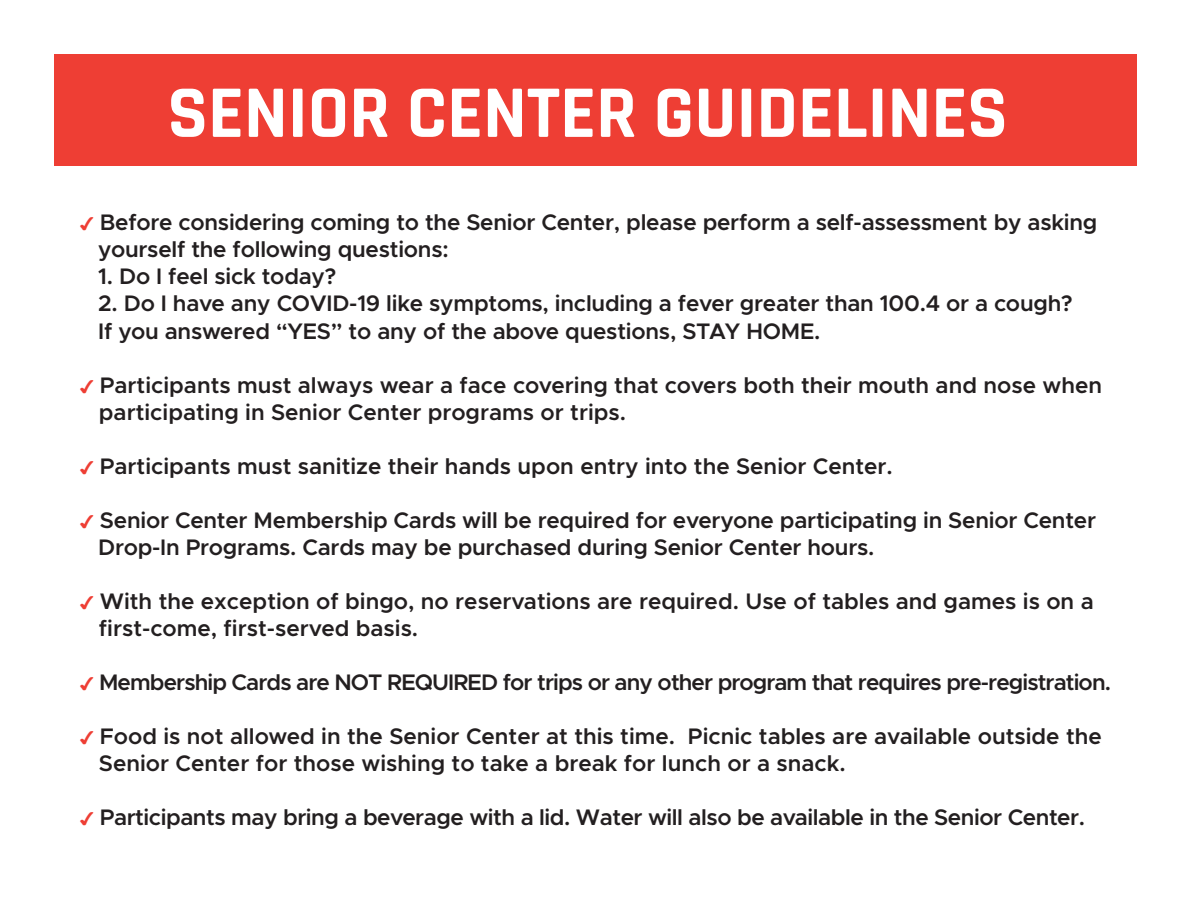
<style>
.page{position:relative;width:1188px;height:918px;background:#fff}
.page>*{position:absolute;margin:0;border:0;box-sizing:border-box;transform-origin:0 0}
.Location{font:700 75px "Rajdhani";color:#fff}
.t1{font:600 22.5px "Metropolis";letter-spacing:-.01em;color:#231f20}
.t2{font:600 22.5px "Metropolis";letter-spacing:-.04em;color:#231f20}
.s1{font-family:"Monotype Sorts";font-weight:400;font-size:16.95px;color:#ee3e34}
</style>
<div class="page">
<div style="left:54px;top:54px;width:1083px;height:111px;background:#ee3e34"></div>
<p class="Location" style="left:168px;top:67px;width:842px">SENIOR CENTER GUIDELINES</p>
<p class="t1" style="left:80px;top:208px;width:1019px"><span class="s1">4</span> Before considering coming to the Senior Center, please perform a self-assessment by asking</p>
<p class="t1" style="left:98px;top:235px;width:352px">yourself the following questions:</p>
<p class="t1" style="left:98px;top:262px;width:240px">1. Do I feel sick today?</p>
<p class="t1" style="left:98px;top:290px;width:976px">2. Do I have any COVID-19 like symptoms, including a fever greater than 100.4 or a cough?</p>
<p class="t1" style="left:98px;top:317px;width:724px">If you answered “YES” to any of the above questions, STAY HOME.</p>
<p class="t1" style="left:80px;top:371px;width:1024px"><span class="s1">4</span> Participants must always wear a face covering that covers both their mouth and nose when</p>
<p class="t1" style="left:99px;top:398px;width:529px">participating in Senior Center programs or trips.</p>
<p class="t1" style="left:80px;top:452px;width:815px"><span class="s1">4</span> Participants must sanitize their hands upon entry into the Senior Center.</p>
<p class="t1" style="left:80px;top:506px;width:1018px"><span class="s1">4</span> Senior Center Membership Cards will be required for everyone participating in Senior Center</p>
<p class="t1" style="left:98px;top:533px;width:778px">Drop-In Programs. Cards may be purchased during Senior Center hours.</p>
<p class="t1" style="left:80px;top:587px;width:1015px"><span class="s1">4</span> With the exception of bingo, no reservations are required. Use of tables and games is on a</p>
<p class="t1" style="left:99px;top:614px;width:321px">first-come, first-served basis.</p>
<p class="t2" style="left:80px;top:668px;width:1033px"><span class="s1">4</span> Membership Cards are NOT REQUIRED for trips or any other program that requires pre-registration.</p>
<p class="t1" style="left:80px;top:722px;width:1024px"><span class="s1">4</span> Food is not allowed in the Senior Center at this time. Picnic tables are available outside the</p>
<p class="t1" style="left:99px;top:749px;width:748px">Senior Center for those wishing to take a break for lunch or a snack.</p>
<p class="t1" style="left:80px;top:803px;width:1007px"><span class="s1">4</span> Participants may bring a beverage with a lid. Water will also be available in the Senior Center.</p>
</div>
